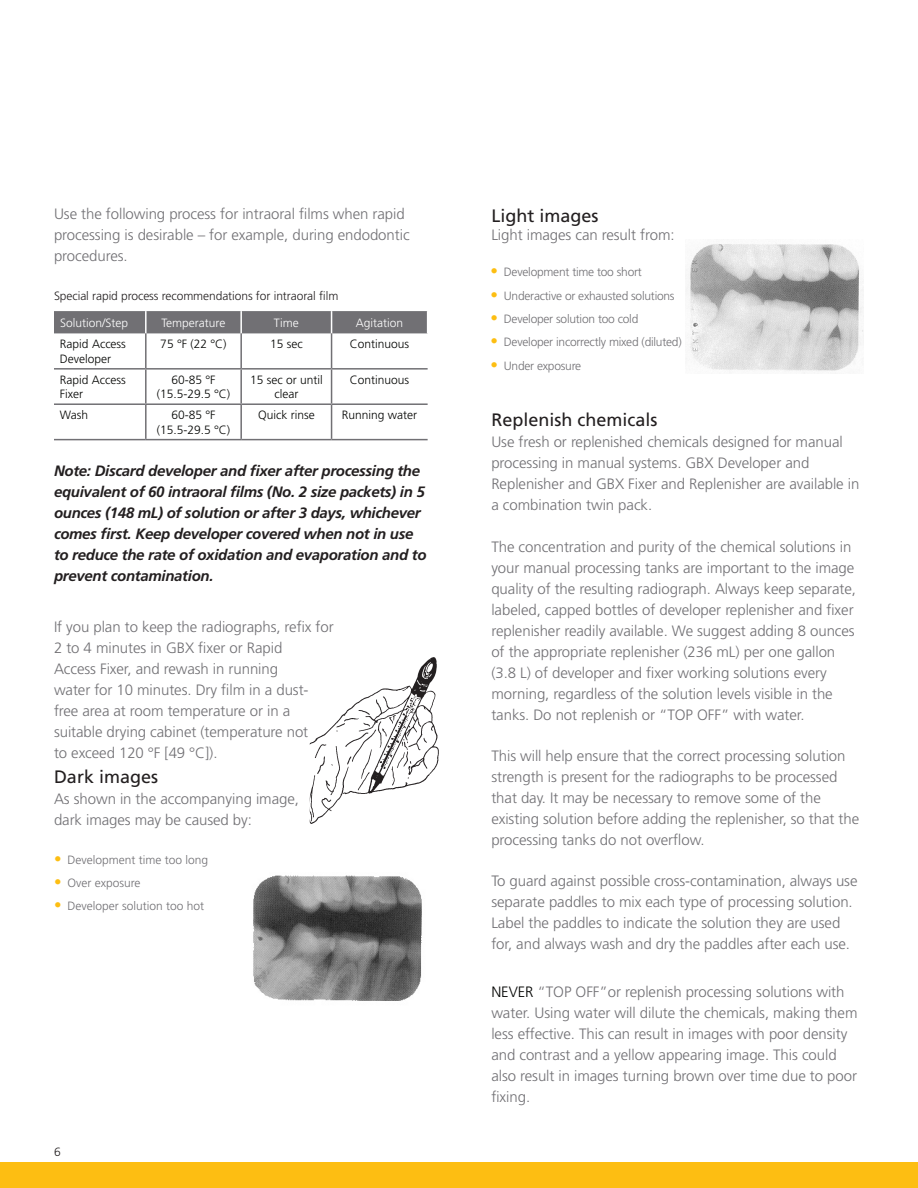
<style>
.page{position:relative;width:918px;height:1188px;background:#fff}
.page>*{position:absolute;margin:0;border:0;box-sizing:border-box;transform-origin:0 0}
.t1{font:18px "Frutiger LT Std";color:#231f20}
.t2{font:300 15px/21px "Frutiger LT Std";letter-spacing:-.005em;color:#717074}
.t3{font:italic 700 15px/21px "Frutiger LT Std";letter-spacing:-.02em;color:#231f20}
.t4{font:300 12px/14.4px "Frutiger LT Std";color:#040503;text-align:center}
.t5{font:300 12px "Frutiger LT Std";letter-spacing:-.02em;color:#717074}
.t6{font:300 12px "Frutiger LT Std";color:#717074}
.t7{font:300 12px "Frutiger LT Std";letter-spacing:-.005em;color:#231f20}
.t8{font:300 12px "Frutiger LT Std";color:#fff}
.s1{font-size:15px;color:#fdbe12}
.s2{color:#040503}
</style>
<div class="page">
<div style="left:0;top:1163px;width:918px;height:25px;background:#fdbe12"></div>
<img style="left:310px;top:657px;width:129px;height:167px">
<img style="left:253px;top:875px;width:169px;height:126px">
<img style="left:686px;top:244px;width:178px;height:129px">
<div style="left:54px;top:311px;width:373px;height:22px;background:#717074"></div>
<hr style="left:145px;top:333px;width:2px;height:35px;background:#717074">
<hr style="left:240px;top:333px;width:2px;height:35px;background:#717074">
<hr style="left:54px;top:368px;width:92px;height:2px;background:#717074">
<hr style="left:146px;top:368px;width:95px;height:2px;background:#717074">
<hr style="left:241px;top:368px;width:91px;height:2px;background:#717074">
<hr style="left:240px;top:370px;width:2px;height:33px;background:#717074">
<hr style="left:54px;top:403px;width:92px;height:2px;background:#717074">
<hr style="left:146px;top:403px;width:95px;height:2px;background:#717074">
<hr style="left:241px;top:403px;width:91px;height:2px;background:#717074">
<hr style="left:240px;top:405px;width:2px;height:34px;background:#717074">
<hr style="left:54px;top:439px;width:92px;height:1px;background:#717074">
<hr style="left:146px;top:439px;width:95px;height:1px;background:#717074">
<hr style="left:241px;top:439px;width:91px;height:1px;background:#717074">
<hr style="left:331px;top:333px;width:1px;height:35px;background:#717074">
<hr style="left:332px;top:368px;width:96px;height:2px;background:#717074">
<hr style="left:331px;top:370px;width:1px;height:33px;background:#717074">
<hr style="left:332px;top:403px;width:96px;height:2px;background:#717074">
<hr style="left:331px;top:405px;width:1px;height:34px;background:#717074">
<hr style="left:332px;top:439px;width:96px;height:1px;background:#717074">
<hr style="left:145px;top:370px;width:2px;height:33px;background:#717074">
<hr style="left:145px;top:405px;width:2px;height:34px;background:#717074">
<p class="t2" style="left:54px;top:204px;width:357px">Use the following process for intraoral films when rapid processing is desirable – for example, during endodontic procedures.</p>
<p class="t7" style="left:54px;top:289px;width:286px">Special rapid process recommendations for intraoral film</p>
<p class="t8" style="left:60px;top:316px;width:70px">Solution/Step</p>
<p class="t8" style="left:162px;top:316px;width:65px">Temperature</p>
<p class="t8" style="left:274px;top:316px;width:26px">Time</p>
<p class="t8" style="left:356px;top:316px;width:49px">Agitation</p>
<p class="t4" style="left:60px;top:337px;width:68px;text-align:left">Rapid Access<br>Developer</p>
<p class="t4" style="left:160px;top:337px;width:68px">75 °F (22 °C)</p>
<p class="t4" style="left:270px;top:337px;width:34px">15 sec</p>
<p class="t4" style="left:350px;top:337px;width:61px">Continuous</p>
<p class="t4" style="left:60px;top:373px;width:68px;text-align:left">Rapid Access<br>Fixer</p>
<p class="t4" style="left:157px;top:373px;width:75px">60-85 °F (15.5-29.5 °C)</p>
<p class="t4" style="left:250px;top:373px;width:74px">15 sec or until clear</p>
<p class="t4" style="left:350px;top:373px;width:61px">Continuous</p>
<p class="t4" style="left:60px;top:408px;width:30px">Wash</p>
<p class="t4" style="left:157px;top:408px;width:75px">60-85 °F (15.5-29.5 °C)</p>
<p class="t4" style="left:258px;top:408px;width:58px">Quick rinse</p>
<p class="t4" style="left:342px;top:408px;width:77px">Running water</p>
<p class="t3" style="left:54px;top:461px;width:374px">Note: Discard developer and fixer after processing the equivalent of 60 intraoral films (No. 2 size packets) in 5 ounces (148 mL) of solution or after 3 days, whichever comes first. Keep developer covered when not in use to reduce the rate of oxidation and evaporation and to prevent contamination.</p>
<p class="t2" style="left:54px;top:616px;width:281px">If you plan to keep the radiographs, refix for 2 to 4 minutes in GBX fixer or Rapid<br>Access Fixer, and rewash in running<br>water for 10 minutes. Dry film in a dust&shy;free area at room temperature or in a suitable drying cabinet (temperature not<br>to exceed 120 °F [49 °C]).</p>
<p class="t2" style="left:54px;top:789px;width:247px">As shown in the accompanying image, dark images may be caused by:</p>
<p class="t1" style="left:54px;top:766px;width:106px">Dark images</p>
<p class="t6" style="left:54px;top:853px;width:156px"><span class="s1">•</span> Development time too long</p>
<p class="t6" style="left:54px;top:876px;width:88px"><span class="s1">•</span> Over exposure</p>
<p class="t6" style="left:54px;top:899px;width:152px"><span class="s1">•</span> Developer solution too hot</p>
<p class="t7" style="left:54px;top:1145px;width:8px">6</p>
<p class="t1" style="left:491px;top:205px;width:109px">Light images</p>
<p class="t2" style="left:491px;top:225px;width:185px">Light images can result from:</p>
<p class="t5" style="left:490px;top:265px;width:153px"><span class="s1">•</span> Development time too short</p>
<p class="t5" style="left:490px;top:289px;width:186px"><span class="s1">•</span> Underactive or exhausted solutions</p>
<p class="t5" style="left:490px;top:312px;width:149px"><span class="s1">•</span> Developer solution too cold</p>
<p class="t5" style="left:490px;top:335px;width:193px"><span class="s1">•</span> Developer incorrectly mixed (diluted)</p>
<p class="t5" style="left:490px;top:359px;width:92px"><span class="s1">•</span> Under exposure</p>
<p class="t1" style="left:491px;top:409px;width:168px">Replenish chemicals</p>
<p class="t2" style="left:491px;top:432px;width:370px">Use fresh or replenished chemicals designed for manual processing in manual systems. GBX Developer and Replenisher and GBX Fixer and Replenisher are available in a combination twin pack.</p>
<p class="t2" style="left:491px;top:536px;width:366px">The concentration and purity of the chemical solutions in your manual processing tanks are important to the image quality of the resulting radiograph. Always keep separate, labeled, capped bottles of developer replenisher and fixer replenisher readily available. We suggest adding 8 ounces of the appropriate replenisher (236 mL) per one gallon (3.8 L) of developer and fixer working solutions every morning, regardless of the solution levels visible in the tanks. Do not replenish or “TOP OFF” with water.</p>
<p class="t2" style="left:491px;top:745px;width:369px">This will help ensure that the correct processing solution strength is present for the radiographs to be processed that day. It may be necessary to remove some of the existing solution before adding the replenisher, so that the processing tanks do not overflow.</p>
<p class="t2" style="left:491px;top:871px;width:368px">To guard against possible cross-contamination, always use separate paddles to mix each type of processing solution.<br>Label the paddles to indicate the solution they are used for, and always wash and dry the paddles after each use.</p>
<p class="t2" style="left:491px;top:982px;width:368px"><span class="s2">NEVER</span> “TOP OFF”or replenish processing solutions with water. Using water will dilute the chemicals, making them less effective. This can result in images with poor density and contrast and a yellow appearing image. This could also result in images turning brown over time due to poor fixing.</p>
</div>
